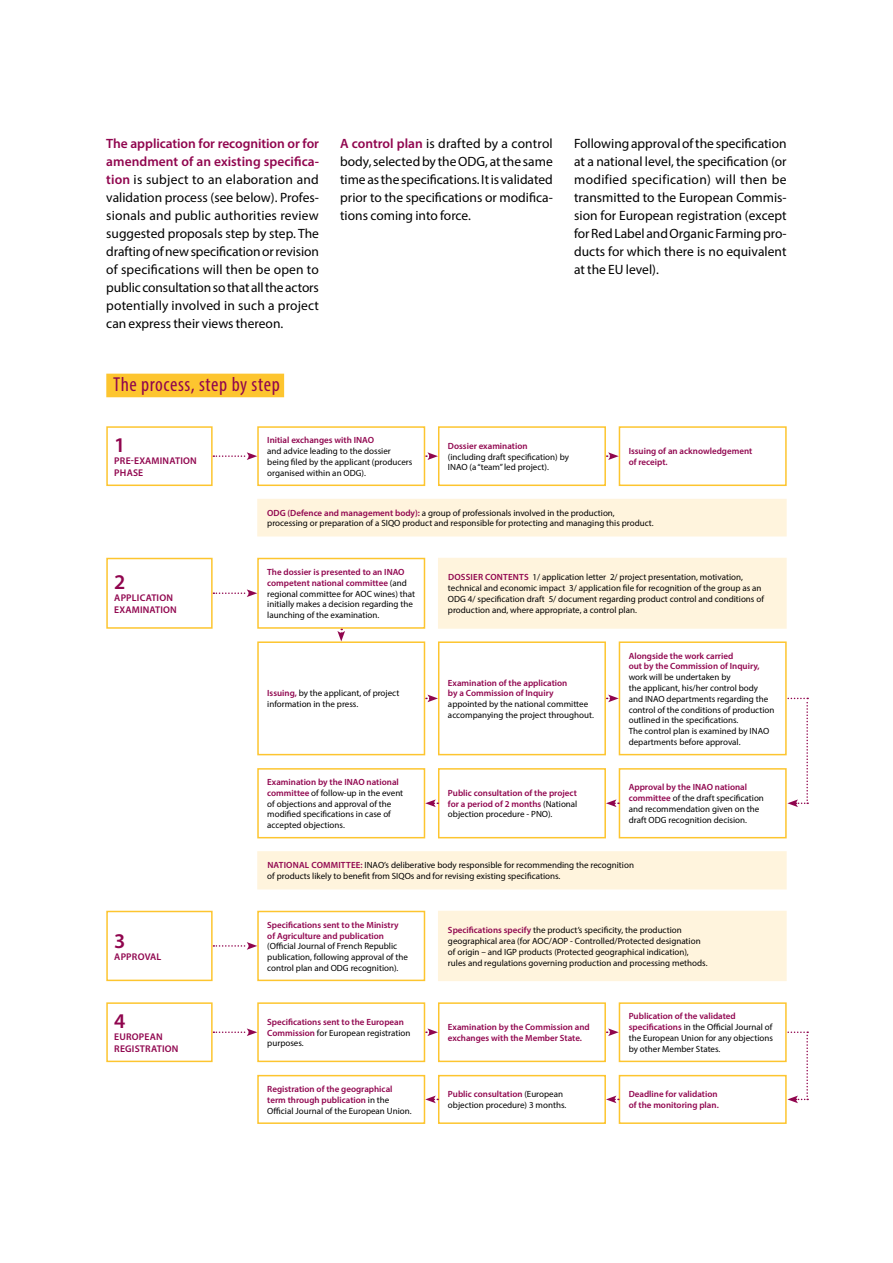
<style>
.page{position:relative;width:893px;height:1263px;background:#fff}
.page>*{position:absolute;margin:0;border:0;box-sizing:border-box;transform-origin:0 0}
.t1{font:600 21px "Myriad Pro";color:#90054e}
.t2{font:condensed 20.25px "Myriad Pro";letter-spacing:.03em;color:#90054e}
.t3{font:13.5px/18px "Myriad Pro";color:#000;text-align:justify}
.t4{font:600 9.75px/11.7px "Myriad Pro";letter-spacing:.02em;color:#90054e}
.t5{font:9px/10.8px "Myriad Pro";color:#000}
.t6{font:600 9px/10.8px "Myriad Pro";color:#90054e}
.s1{font-weight:600;color:#90054e}
.s2{font-weight:400;color:#000}
</style>
<div class="page">
<svg style="left:213px;top:942px;width:44px;height:8px"></svg>
<div style="left:257px;top:911px;width:168px;height:70px;border:2px solid #fdc52f"></div>
<div style="left:439px;top:911px;width:347px;height:69px;background:#fff4dd"></div>
<div style="left:438px;top:911px;width:349px;height:70px;border:2px solid #fff4dd"></div>
<div style="left:106px;top:911px;width:107px;height:70px;border:2px solid #fdc52f"></div>
<div style="left:257px;top:426px;width:168px;height:60px;border:2px solid #fdc52f"></div>
<div style="left:258px;top:499px;width:528px;height:37px;background:#fff4dd"></div>
<div style="left:106px;top:426px;width:107px;height:60px;border:2px solid #fdc52f"></div>
<div style="left:438px;top:426px;width:168px;height:60px;border:2px solid #fdc52f"></div>
<div style="left:619px;top:426px;width:168px;height:60px;border:2px solid #fdc52f"></div>
<svg style="left:213px;top:452px;width:44px;height:8px"></svg>
<svg style="left:426px;top:452px;width:12px;height:8px"></svg>
<svg style="left:607px;top:452px;width:12px;height:8px"></svg>
<svg style="left:629px;top:698px;width:179px;height:109px"></svg>
<svg style="left:213px;top:589px;width:44px;height:8px"></svg>
<div style="left:439px;top:558px;width:347px;height:70px;background:#fff4dd"></div>
<div style="left:438px;top:558px;width:349px;height:71px;border:2px solid #fff4dd"></div>
<div style="left:258px;top:852px;width:528px;height:37px;background:#fff4dd"></div>
<div style="left:257px;top:851px;width:530px;height:38px;border:2px solid #fff4dd"></div>
<div style="left:257px;top:558px;width:168px;height:71px;border:2px solid #fdc52f"></div>
<div style="left:619px;top:642px;width:167px;height:113px;background:#fff"></div>
<div style="left:619px;top:641px;width:168px;height:114px;border:2px solid #fdc52f"></div>
<div style="left:257px;top:768px;width:168px;height:70px;border:2px solid #fdc52f"></div>
<div style="left:257px;top:641px;width:168px;height:114px;border:2px solid #fdc52f"></div>
<div style="left:619px;top:769px;width:167px;height:69px;background:#fff"></div>
<div style="left:619px;top:768px;width:168px;height:70px;border:2px solid #fdc52f"></div>
<div style="left:438px;top:641px;width:168px;height:114px;border:2px solid #fdc52f"></div>
<div style="left:438px;top:768px;width:168px;height:70px;border:2px solid #fdc52f"></div>
<div style="left:106px;top:558px;width:107px;height:71px;border:2px solid #fdc52f"></div>
<svg style="left:337px;top:629px;width:8px;height:12px"></svg>
<svg style="left:426px;top:695px;width:12px;height:7px"></svg>
<svg style="left:607px;top:695px;width:12px;height:7px"></svg>
<svg style="left:606px;top:799px;width:13px;height:8px"></svg>
<svg style="left:425px;top:799px;width:13px;height:8px"></svg>
<svg style="left:629px;top:1031px;width:179px;height:72px"></svg>
<svg style="left:213px;top:1028px;width:44px;height:8px"></svg>
<div style="left:257px;top:1002px;width:168px;height:60px;border:2px solid #fdc52f"></div>
<div style="left:257px;top:1075px;width:168px;height:49px;border:2px solid #fdc52f"></div>
<div style="left:438px;top:1002px;width:168px;height:60px;border:2px solid #fdc52f"></div>
<div style="left:438px;top:1075px;width:168px;height:49px;border:2px solid #fdc52f"></div>
<div style="left:619px;top:1003px;width:167px;height:58px;background:#fff"></div>
<div style="left:619px;top:1002px;width:168px;height:60px;border:2px solid #fdc52f"></div>
<div style="left:619px;top:1076px;width:167px;height:47px;background:#fff"></div>
<div style="left:619px;top:1075px;width:168px;height:49px;border:2px solid #fdc52f"></div>
<div style="left:106px;top:1002px;width:107px;height:60px;border:2px solid #fdc52f"></div>
<svg style="left:426px;top:1028px;width:12px;height:8px"></svg>
<svg style="left:607px;top:1028px;width:12px;height:8px"></svg>
<svg style="left:606px;top:1095px;width:13px;height:8px"></svg>
<svg style="left:425px;top:1095px;width:13px;height:8px"></svg>
<div style="left:106px;top:374px;width:178px;height:23px;background:#fdc52f"></div>
<p class="t3" style="left:106px;top:134px;width:214px"><span class="s1">The application for recognition or for amendment of an existing specifica&shy;tion</span> is subject to an elaboration and validation process (see below). Profes&shy;sionals and public authorities review suggested proposals step by step. The drafting of new specification or revision of specifications will then be open to public consultation so that all the actors potentially involved in such a project can express their views thereon.</p>
<h3 class="t3" style="left:340px;top:134px;width:214px"><span class="s1">A control plan</span> is drafted by a control body, selected by the ODG, at the same time as the specifications. It is validated prior to the specifications or modifica&shy;tions coming into force.</h3>
<p class="t3" style="left:574px;top:134px;width:214px">Following approval of the specification at a national level, the specification (or modified specification) will then be transmitted to the European Commis&shy;sion for European registration (except for Red Label and Organic Farming pro&shy;ducts for which there is no equivalent at the EU level).</p>
<h2 class="t2" style="left:113px;top:372px;width:168px">The process, step by step</h2>
<h1 class="t1" style="left:114px;top:432px;width:13px">1</h1>
<p class="t4" style="left:114px;top:455px;width:84px">PRE-EXAMINATION<br>PHASE</p>
<h1 class="t1" style="left:114px;top:569px;width:13px">2</h1>
<p class="t4" style="left:114px;top:592px;width:64px">APPLICATION<br>EXAMINATION</p>
<h1 class="t1" style="left:114px;top:927px;width:13px">3</h1>
<p class="t4" style="left:114px;top:950px;width:49px">APPROVAL</p>
<h1 class="t1" style="left:114px;top:1008px;width:13px">4</h1>
<p class="t4" style="left:114px;top:1031px;width:66px">EUROPEAN<br>REGISTRATION</p>
<p class="t6" style="left:267px;top:435px;width:108px">Initial exchanges with INAO</p>
<p class="t5" style="left:267px;top:446px;width:147px">and advice leading to the dossier being filed by the applicant (producers organised within an ODG).</p>
<p class="t5" style="left:267px;top:507px;width:388px"><span class="s1">ODG (Defence and management body):</span> a group of professionals involved in the production, processing or preparation of a SIQO product and responsible for protecting and managing this product.</p>
<p class="t6" style="left:448px;top:440px;width:81px">Dossier examination</p>
<p class="t5" style="left:448px;top:451px;width:122px">(including draft specification) by<br>INAO (a “team” led project).</p>
<p class="t6" style="left:629px;top:445px;width:125px">Issuing of an acknowledgement of receipt.</p>
<p class="t5" style="left:267px;top:566px;width:149px"><span class="s1">The dossier is presented to an INAO competent national committee</span> (and regional committee for AOC wines) that initially makes a decision regarding the launching of the examination.</p>
<p class="t5" style="left:267px;top:688px;width:134px"><span class="s1">Issuing,</span> by the applicant, of project information in the press.</p>
<p class="t5" style="left:267px;top:776px;width:138px"><span class="s1">Examination by the INAO national committee</span> of follow-up in the event of objections and approval of the modified specifications in case of accepted objections.</p>
<p class="t5" style="left:448px;top:572px;width:317px"><span class="s1">DOSSIER CONTENTS</span> 1/ application letter 2/ project presentation, motivation, technical and economic impact 3/ application file for recognition of the group as an ODG 4/ specification draft 5/ document regarding product control and conditions of production and, where appropriate, a control plan.</p>
<p class="t6" style="left:448px;top:677px;width:121px">Examination of the application by a Commission of Inquiry</p>
<p class="t5" style="left:448px;top:699px;width:147px">appointed by the national committee accompanying the project throughout.</p>
<p class="t6" style="left:448px;top:787px;width:131px;text-align:justify">Public consultation of the project for a period of 2 months <span class="s2">(National objection procedure - PNO).</span></p>
<p class="t6" style="left:629px;top:650px;width:132px">Alongside the work carried<br>out by the Commission of Inquiry,</p>
<p class="t5" style="left:629px;top:672px;width:147px">work will be undertaken by<br>the applicant, his/her control body and INAO departments regarding the control of the conditions of production outlined in the specifications.<br>The control plan is examined by INAO departments before approval.</p>
<p class="t5" style="left:629px;top:782px;width:137px"><span class="s1">Approval by the INAO national committee</span> of the draft specification and recommendation given on the draft ODG recognition decision.</p>
<p class="t5" style="left:267px;top:860px;width:368px"><span class="s1">NATIONAL COMMITTEE:</span> INAO’s deliberative body responsible for recommending the recognition of products likely to benefit from SIQOs and for revising existing specifications.</p>
<p class="t6" style="left:267px;top:919px;width:133px">Specifications sent to the Ministry of Agriculture and publication</p>
<p class="t5" style="left:267px;top:941px;width:142px">(Official Journal of French Republic publication, following approval of the control plan and ODG recognition).</p>
<p class="t6" style="left:267px;top:1016px;width:145px">Specifications sent to the European<br>Commission <span class="s2">for European registration purposes.</span></p>
<p class="t6" style="left:267px;top:1083px;width:146px">Registration of the geographical term through publication <span class="s2">in the<br>Official Journal of the European Union.</span></p>
<p class="t5" style="left:448px;top:924px;width:261px"><span class="s1">Specifications specify</span> the product’s specificity, the production geographical area (for AOC/AOP - Controlled/Protected designation of origin – and IGP products (Protected geographical indication), rules and regulations governing production and processing methods.</p>
<p class="t6" style="left:448px;top:1021px;width:143px">Examination by the Commission and exchanges with the Member State.</p>
<p class="t5" style="left:448px;top:1089px;width:120px"><span class="s1">Public consultation</span> (European objection procedure) 3 months.</p>
<p class="t5" style="left:629px;top:1011px;width:146px"><span class="s1">Publication of the validated specifications</span> in the Official Journal of the European Union for any objections by other Member States.</p>
<p class="t6" style="left:629px;top:1089px;width:92px">Deadline for validation of the monitoring plan.</p>
</div>
